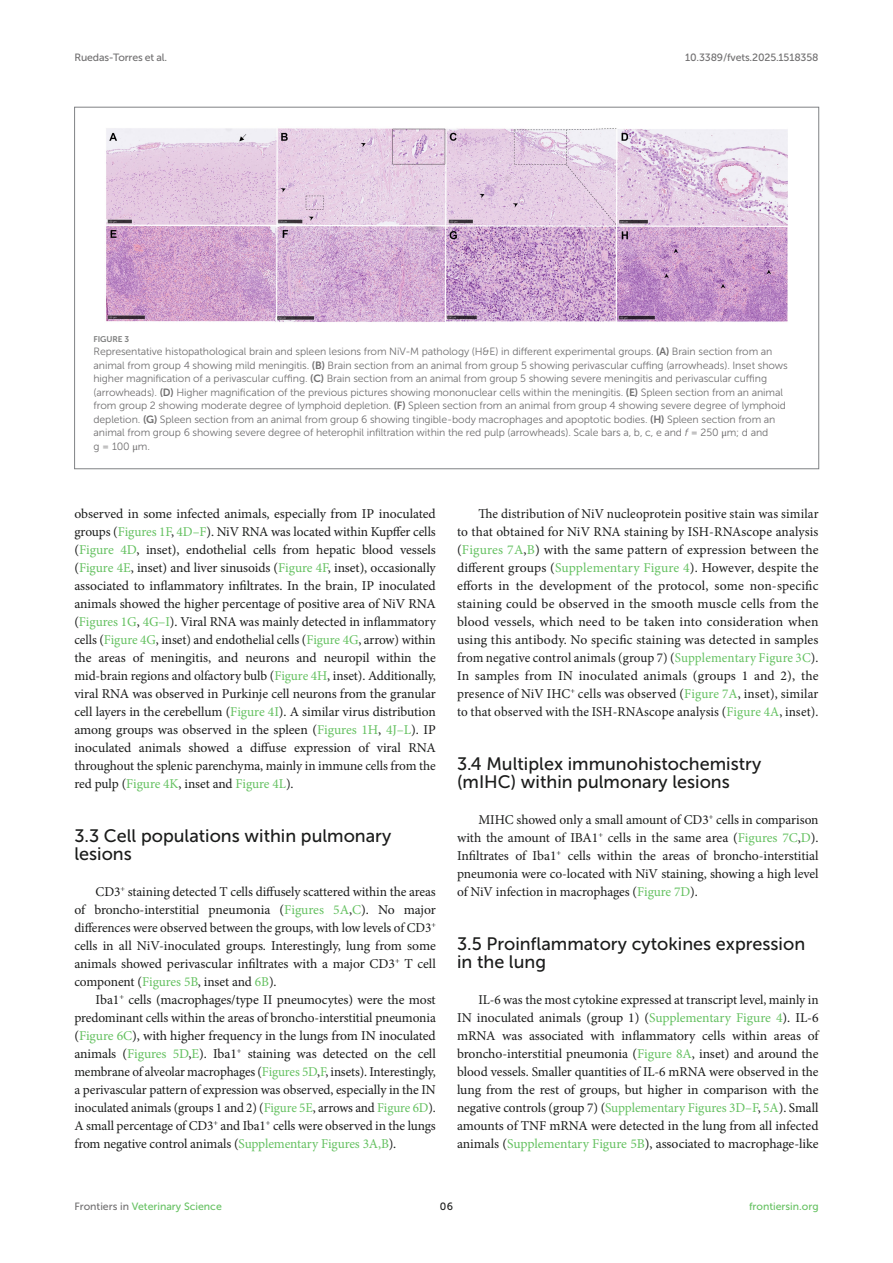
<style>
.page{position:relative;width:893px;height:1263px;background:#fff}
.page>*{position:absolute;margin:0;border:0;box-sizing:border-box;transform-origin:0 0}
.HEAD_2{font:18px/18px "Museo Sans 500";color:#1b1c1b}
.TEXT{font:13.5px/18px "Minion Pro";letter-spacing:-.005em;color:#1b1c1b;text-align:justify}
.FIG_LEG{font:10.5px/13.5px "Museo Sans 300";letter-spacing:-.01em;color:#706f70}
.t1{font:10.5px "Museo Sans 500";letter-spacing:-.015em;color:#706f70}
.t2{font:10.5px "Museo Sans 500";color:#65c161}
.t3{font:10.5px "Museo Sans 500";color:#1b1c1b}
.FIG_HD{font:8.25px "Museo Sans 700";letter-spacing:-.01em;color:#7e7f7f}
.s1{font-family:"Museo Sans 700"}
.s2{font-style:italic}
.s3{font-family:"STIX General"}
.s4{color:#65c161}
.s5{color:#706f70}
</style>
<div class="page">
<img style="left:106px;top:128px;width:682px;height:194px">
<p class="t1" style="left:74px;top:52px;width:94px">Ruedas-Torres et al.</p>
<p class="t1" style="left:685px;top:52px;width:135px">10.3389/fvets.2025.1518358</p>
<p class="FIG_HD" style="left:94px;top:334px;width:37px">FIGURE 3</p>
<p class="FIG_LEG" style="left:94px;top:345px;width:696px">Representative histopathological brain and spleen lesions from NiV-M pathology (H&amp;E) in different experimental groups. <span class="s1">(A)</span> Brain section from an animal from group 4 showing mild meningitis. <span class="s1">(B)</span> Brain section from an animal from group 5 showing perivascular cuffing (arrowheads). Inset shows higher magnification of a perivascular cuffing. <span class="s1">(C)</span> Brain section from an animal from group 5 showing severe meningitis and perivascular cuffing (arrowheads). <span class="s1">(D)</span> Higher magnification of the previous pictures showing mononuclear cells within the meningitis. <span class="s1">(E)</span> Spleen section from an animal from group 2 showing moderate degree of lymphoid depletion. <span class="s1">(F)</span> Spleen section from an animal from group 4 showing severe degree of lymphoid depletion. <span class="s1">(G)</span> Spleen section from an animal from group 6 showing tingible-body macrophages and apoptotic bodies. <span class="s1">(H)</span> Spleen section from an animal from group 6 showing severe degree of heterophil infiltration within the red pulp (arrowheads). Scale bars a, b, c, e and <span class="s2">f</span> = 250 <span class="s3">μ</span>m; d and<br>g = 100 <span class="s3">μ</span>m.</p>
<p class="TEXT" style="left:74px;top:505px;width:363px">observed in some infected animals, especially from IP inoculated groups (<span class="s4">Figures 1F</span>, <span class="s4">4D–F</span>). NiV RNA was located within Kupffer cells (<span class="s4">Figure 4D</span>, inset), endothelial cells from hepatic blood vessels (<span class="s4">Figure 4E</span>, inset) and liver sinusoids (<span class="s4">Figure 4F</span>, inset), occasionally associated to inflammatory infiltrates. In the brain, IP inoculated animals showed the higher percentage of positive area of NiV RNA (<span class="s4">Figures 1G</span>, <span class="s4">4G–I</span>). Viral RNA was mainly detected in inflammatory cells (<span class="s4">Figure 4G</span>, inset) and endothelial cells (<span class="s4">Figure 4G</span>, arrow) within the areas of meningitis, and neurons and neuropil within the mid-brain regions and olfactory bulb (<span class="s4">Figure 4H</span>, inset). Additionally, viral RNA was observed in Purkinje cell neurons from the granular cell layers in the cerebellum (<span class="s4">Figure 4I</span>). A similar virus distribution among groups was observed in the spleen (<span class="s4">Figures 1H</span>, <span class="s4">4J–L</span>). IP inoculated animals showed a diffuse expression of viral RNA throughout the splenic parenchyma, mainly in immune cells from the red pulp (<span class="s4">Figure 4K</span>, inset and <span class="s4">Figure 4L</span>).</p>
<p class="HEAD_2" style="left:74px;top:827px;width:318px">3.3 Cell populations within pulmonary lesions</p>
<p class="TEXT" style="left:74px;top:883px;width:363px;text-indent:21px">CD3<sup>+</sup> staining detected T cells diffusely scattered within the areas of broncho-interstitial pneumonia (<span class="s4">Figures 5A</span>,<span class="s4">C</span>). No major differences were observed between the groups, with low levels of CD3<sup>+ </sup>cells in all NiV-inoculated groups. Interestingly, lung from some animals showed perivascular infiltrates with a major CD3<sup>+</sup> T cell component (<span class="s4">Figures 5B</span>, inset and <span class="s4">6B</span>).</p>
<p class="TEXT" style="left:74px;top:991px;width:363px;text-indent:21px">Iba1<sup>+</sup> cells (macrophages/type II pneumocytes) were the most predominant cells within the areas of broncho-interstitial pneumonia (<span class="s4">Figure 6C</span>), with higher frequency in the lungs from IN inoculated animals (<span class="s4">Figures 5D</span>,<span class="s4">E</span>). Iba1<sup>+</sup> staining was detected on the cell membrane of alveolar macrophages (<span class="s4">Figures 5D</span>,<span class="s4">F</span>, insets). Interestingly, a perivascular pattern of expression was observed, especially in the IN inoculated animals (groups 1 and 2) (<span class="s4">Figure 5E</span>, arrows and <span class="s4">Figure 6D</span>).<br>A small percentage of CD3<sup>+</sup> and Iba1<sup>+</sup> cells were observed in the lungs from negative control animals (<span class="s4">Supplementary Figures 3A,B</span>).</p>
<p class="TEXT" style="left:457px;top:505px;width:363px;text-indent:21px">The distribution of NiV nucleoprotein positive stain was similar to that obtained for NiV RNA staining by ISH-RNAscope analysis (<span class="s4">Figures 7A</span>,<span class="s4">B</span>) with the same pattern of expression between the different groups (<span class="s4">Supplementary Figure 4</span>). However, despite the efforts in the development of the protocol, some non-specific staining could be observed in the smooth muscle cells from the blood vessels, which need to be taken into consideration when using this antibody. No specific staining was detected in samples from negative control animals (group 7) (<span class="s4">Supplementary Figure 3C</span>).<br>In samples from IN inoculated animals (groups 1 and 2), the presence of NiV IHC<sup>+</sup> cells was observed (<span class="s4">Figure 7A</span>, inset), similar to that observed with the ISH-RNAscope analysis (<span class="s4">Figure 4A</span>, inset).</p>
<p class="HEAD_2" style="left:457px;top:755px;width:306px">3.4 Multiplex immunohistochemistry (mIHC) within pulmonary lesions</p>
<p class="TEXT" style="left:457px;top:811px;width:363px;text-indent:21px">MIHC showed only a small amount of CD3<sup>+</sup> cells in comparison with the amount of IBA1<sup>+</sup> cells in the same area (<span class="s4">Figures 7C</span>,<span class="s4">D</span>).<br>Infiltrates of Iba1<sup>+</sup> cells within the areas of broncho-interstitial pneumonia were co-located with NiV staining, showing a high level of NiV infection in macrophages (<span class="s4">Figure 7D</span>).</p>
<p class="HEAD_2" style="left:457px;top:935px;width:350px">3.5 Proinflammatory cytokines expression in the lung</p>
<p class="TEXT" style="left:457px;top:991px;width:363px;text-indent:21px">IL-6 was the most cytokine expressed at transcript level, mainly in IN inoculated animals (group 1) (<span class="s4">Supplementary Figure 4</span>). IL-6 mRNA was associated with inflammatory cells within areas of broncho-interstitial pneumonia (<span class="s4">Figure 8A</span>, inset) and around the blood vessels. Smaller quantities of IL-6 mRNA were observed in the lung from the rest of groups, but higher in comparison with the negative controls (group 7) (<span class="s4">Supplementary Figures 3D–F</span>, <span class="s4">5A</span>). Small amounts of TNF mRNA were detected in the lung from all infected animals (<span class="s4">Supplementary Figure 5B</span>), associated to macrophage-like</p>
<p class="t2" style="left:74px;top:1200px;width:149px"><span class="s5">Frontiers in</span> Veterinary Science</p>
<p class="t3" style="left:440px;top:1200px;width:15px">06</p>
<p class="t2" style="left:749px;top:1200px;width:71px">frontiersin.org</p>
</div>
